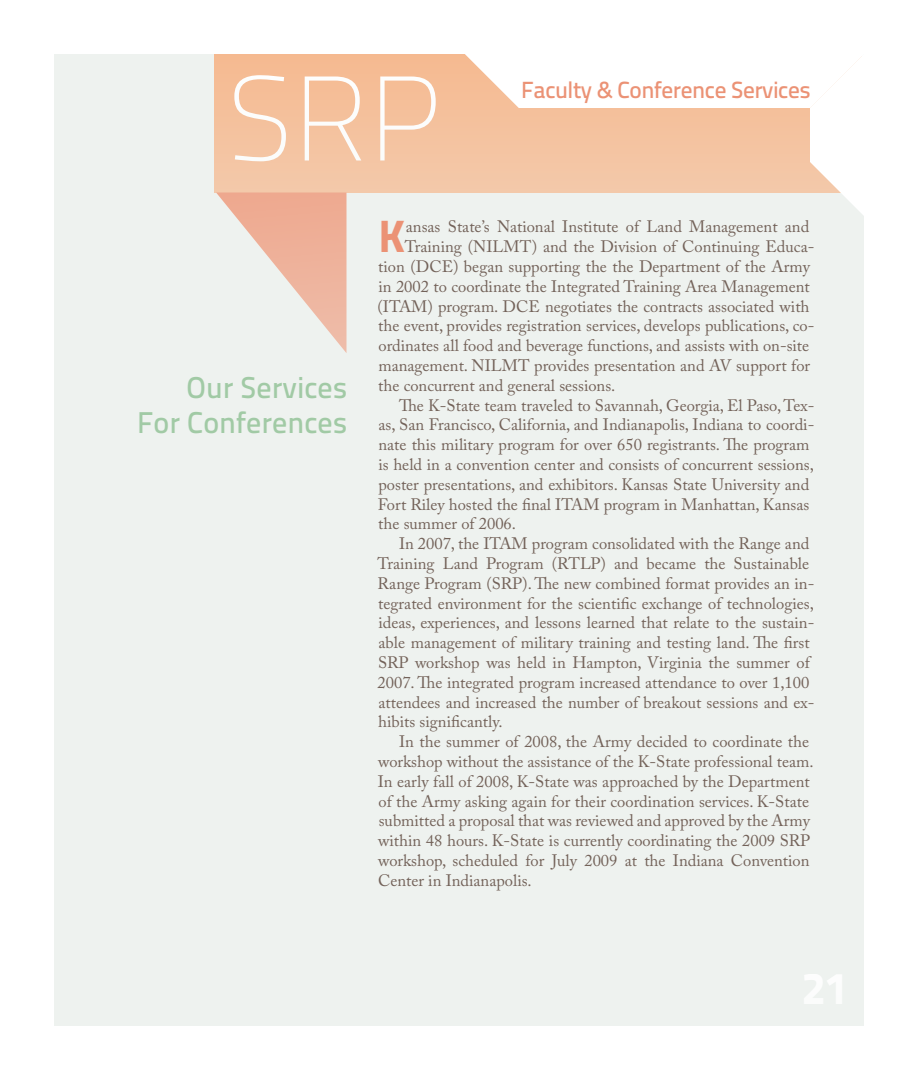
<style>
.page{position:relative;width:918px;height:1080px;background:#fff}
.page>*{position:absolute;margin:0;border:0;box-sizing:border-box;transform-origin:0 0}
.t1{font:700 120px "Titillium Text 14 L";color:#fff}
.caslon_New_Yorker{font:45.15px "Titillium Text 14 L 999 wt";color:#eb9275}
.Red_subtitle{font:30px "Titillium Text 14 L 600 wt";color:#a1caa5}
.t2{font:23.4px "Titillium Text 14 L 600 wt";letter-spacing:-.02em;color:#eb9275}
.caslon_New_Yorker-2{font:16.5px/19.8px "Adobe Caslon Pro";color:#736259}
</style>
<div class="page">
<div style="left:54px;top:54px;width:810px;height:972px;background:#eef2ef"></div>
<div style="left:214px;top:54px;width:648px;height:139px;background:#f4c19d"></div>
<svg style="left:216px;top:193px;width:131px;height:160px"></svg>
<svg style="left:465px;top:54px;width:399px;height:161px"></svg>
<h1 class="t1" style="left:228px;top:47px;width:215px">SRP</h1>
<p class="t2" style="left:521px;top:76px;width:291px">Faculty &amp; Conference Services</p>
<p class="Red_subtitle" style="left:187px;top:370px;width:162px">Our Services</p>
<p class="Red_subtitle" style="left:137px;top:404px;width:212px">For Conferences</p>
<p class="caslon_New_Yorker" style="left:378px;top:208px;width:28px">K</p>
<p class="caslon_New_Yorker-2" style="left:406px;top:217px;width:405px">ansas State’s National Institute of Land Management and</p>
<p class="caslon_New_Yorker-2" style="left:405px;top:237px;width:411px">Training (NILMT) and the Division of Continuing Educa-</p>
<p class="caslon_New_Yorker-2" style="left:378px;top:256px;width:433px">tion (DCE) began supporting the the Department of the Army</p>
<p class="caslon_New_Yorker-2" style="left:378px;top:276px;width:433px">in 2002 to coordinate the Integrated Training Area Management</p>
<p class="caslon_New_Yorker-2" style="left:378px;top:296px;width:433px">(ITAM) program. DCE negotiates the contracts associated with</p>
<p class="caslon_New_Yorker-2" style="left:378px;top:316px;width:438px">the event, provides registration services, develops publications, co-</p>
<p class="caslon_New_Yorker-2" style="left:379px;top:336px;width:432px">ordinates all food and beverage functions, and assists with on-site</p>
<p class="caslon_New_Yorker-2" style="left:378px;top:355px;width:433px">management. NILMT provides presentation and AV support for</p>
<p class="caslon_New_Yorker-2" style="left:378px;top:375px;width:239px">the concurrent and general sessions.</p>
<p class="caslon_New_Yorker-2" style="left:378px;top:395px;width:438px;text-indent:21px">The K-State team traveled to Savannah, Georgia, El Paso, Tex&shy;as, San Francisco, California, and Indianapolis, Indiana to coordi&shy;nate this military program for over 650 registrants. The program is held in a convention center and consists of concurrent sessions, poster presentations, and exhibitors. Kansas State University and Fort Riley hosted the final ITAM program in Manhattan, Kansas the summer of 2006.</p>
<p class="caslon_New_Yorker-2" style="left:377px;top:534px;width:438px;text-indent:22px">In 2007, the ITAM program consolidated with the Range and Training Land Program (RTLP) and became the Sustainable Range Program (SRP). The new combined format provides an in&shy;tegrated environment for the scientific exchange of technologies, ideas, experiences, and lessons learned that relate to the sustain&shy;able management of military training and testing land. The first SRP workshop was held in Hampton, Virginia the summer of 2007. The integrated program increased attendance to over 1,100 attendees and increased the number of breakout sessions and ex&shy;hibits significantly.</p>
<p class="caslon_New_Yorker-2" style="left:378px;top:732px;width:437px;text-indent:21px">In the summer of 2008, the Army decided to coordinate the workshop without the assistance of the K-State professional team.<br>In early fall of 2008, K-State was approached by the Department of the Army asking again for their coordination services. K-State submitted a proposal that was reviewed and approved by the Army within 48 hours. K-State is currently coordinating the 2009 SRP workshop, scheduled for July 2009 at the Indiana Convention Center in Indianapolis.</p>
</div>
